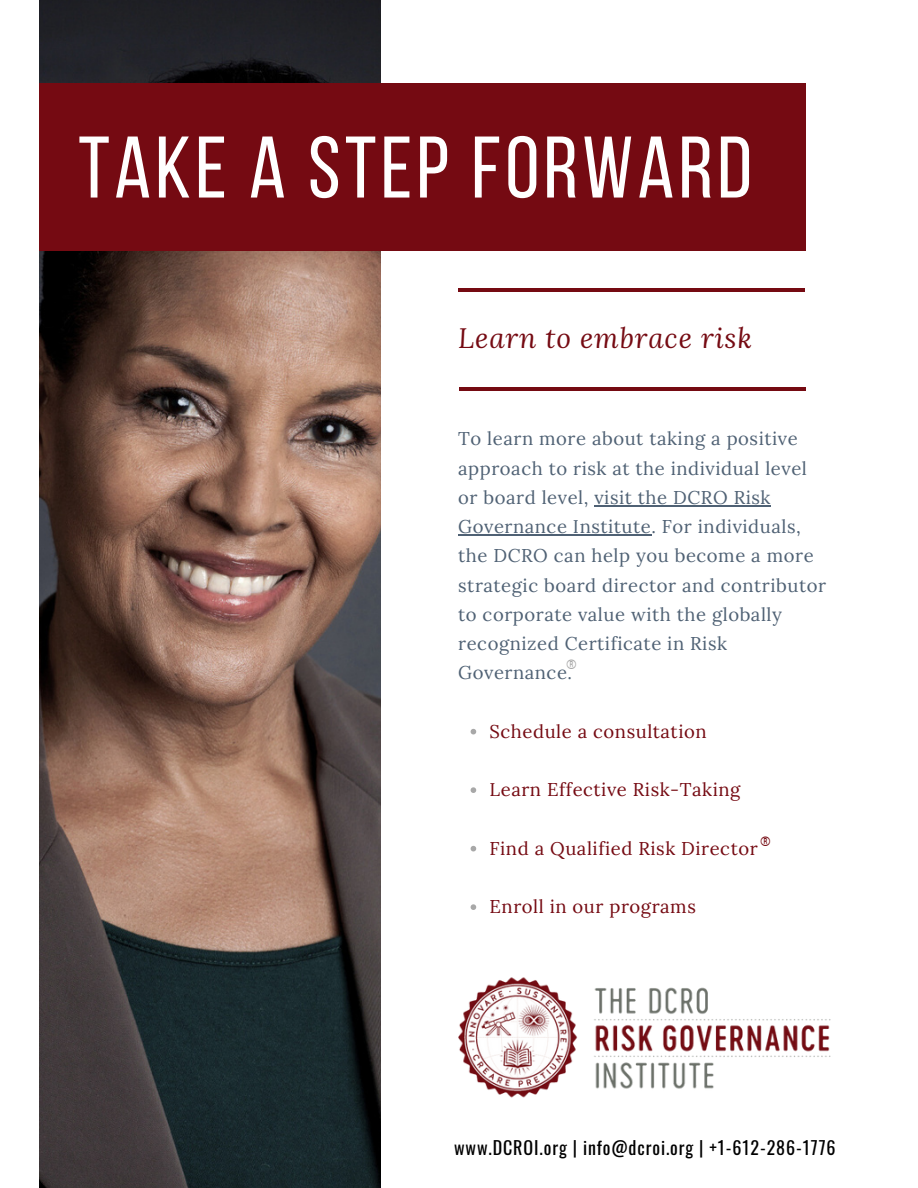
<style>
.page{position:relative;width:918px;height:1188px;background:#fff}
.page>*{position:absolute;margin:0;border:0;box-sizing:border-box;transform-origin:0 0}
.t1{font:87.15px "Bebas Neue";letter-spacing:.05em;color:#fff}
.t2{font:italic 28.05px "Lora";letter-spacing:.03em;color:#750a12}
.t3{font:18.45px/29.2px "Lora";letter-spacing:.03em;color:#4f6174}
.t4{font:18.45px "Lora";letter-spacing:.03em;color:#750a12}
.t5{font:18px "Oswald";letter-spacing:.05em;color:#000}
.t6{font:13.5px "Bebas Neue";color:#750a12}
.t7{font:13.5px "Bebas Neue";color:#a8a8a8}
</style>
<div class="page">
<img style="left:39px;top:0;width:342px;height:1188px">
<div style="left:39px;top:84px;width:766px;height:166px;background:#750a12"></div>
<hr style="left:459px;top:288px;width:346px;height:4px;background:#750a12">
<hr style="left:459px;top:387px;width:347px;height:4px;background:#750a12">
<img style="left:458px;top:977px;width:373px;height:121px">
<hr style="left:594px;top:505px;width:177px;height:1px;background:#4f6174">
<hr style="left:458px;top:534px;width:193px;height:1px;background:#4f6174">
<svg style="left:471px;top:729px;width:5px;height:5px"></svg>
<svg style="left:471px;top:787px;width:5px;height:6px"></svg>
<svg style="left:471px;top:846px;width:5px;height:5px"></svg>
<svg style="left:471px;top:904px;width:5px;height:6px"></svg>
<h1 class="t1" style="left:78px;top:132px;width:675px">TAKE A STEP FORWARD</h1>
<h2 class="t2" style="left:458px;top:319px;width:295px">Learn to embrace risk</h2>
<p class="t3" style="left:458px;top:424px;width:369px">To learn more about taking a positive approach to risk at the individual level or board level, visit the DCRO Risk Governance Institute. For individuals, the DCRO can help you become a more strategic board director and contributor to corporate value with the globally recognized Certificate in Risk Governance.</p>
<p class="t7" style="left:566px;top:659px;width:12px">®</p>
<p class="t4" style="left:490px;top:719px;width:219px">Schedule a consultation</p>
<p class="t4" style="left:490px;top:778px;width:252px">Learn Effective Risk-Taking</p>
<p class="t4" style="left:490px;top:836px;width:270px">Find a Qualified Risk Director</p>
<p class="t6" style="left:760px;top:835px;width:12px">®</p>
<p class="t4" style="left:490px;top:895px;width:208px">Enroll in our programs</p>
<p class="t5" style="left:454px;top:1133px;width:383px">www.DCROI.org | info@dcroi.org | +1-612-286-1776</p>
</div>
